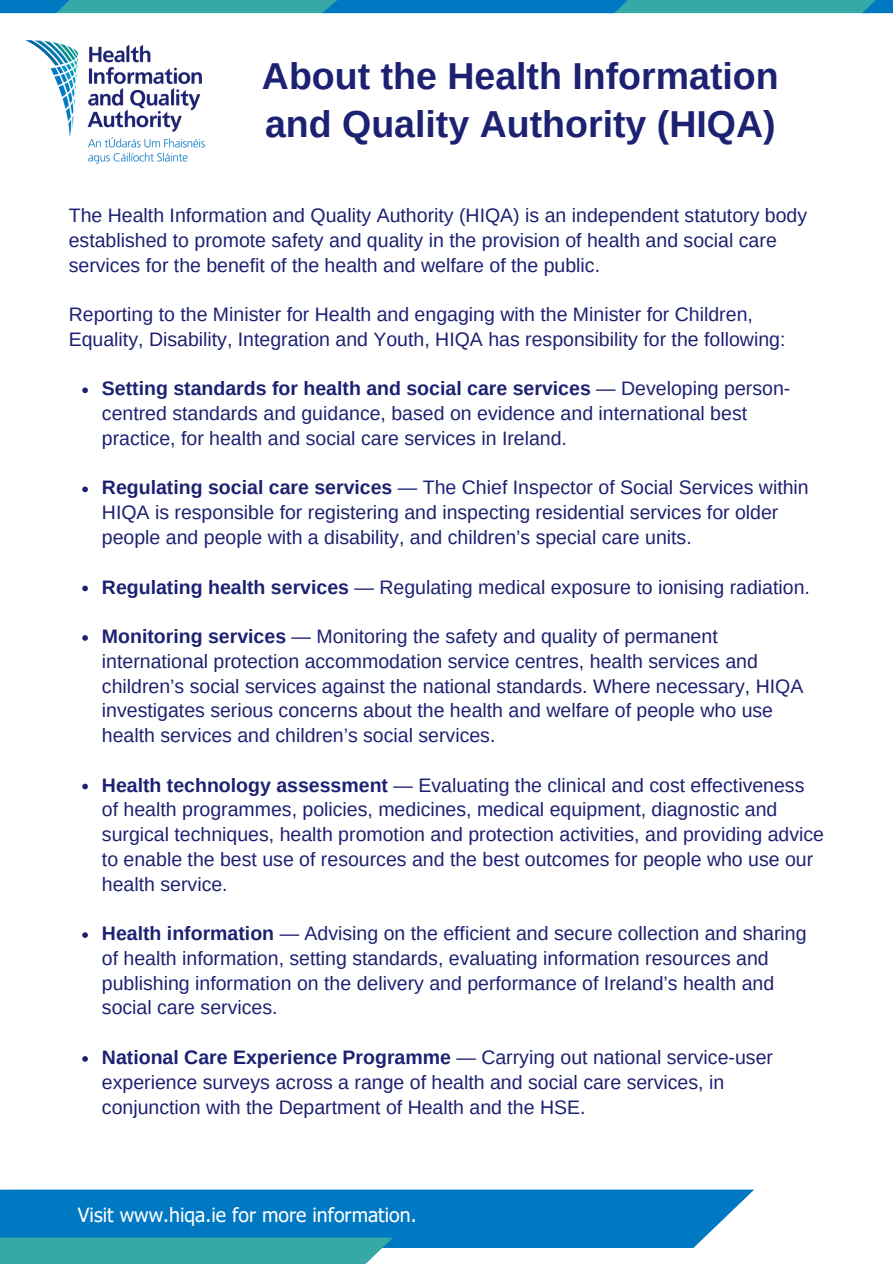
<style>
.page{position:relative;width:893px;height:1264px;background:#fff}
.page>*{position:absolute;margin:0;border:0;box-sizing:border-box;transform-origin:0 0}
.t1{font:700 37.5px/48.3px "Arimo";color:#1d2172}
.t2{font:19.5px/24.8px "Arimo";color:#1d2172}
.t3{font:19.5px "Tahoma";color:#fff}
.s1{font-weight:700}
</style>
<div class="page">
<div style="left:0;top:1189px;width:754px;height:59px;background:#0079c2"></div>
<div style="left:0;top:1237px;width:393px;height:26px;background:#36a9a6"></div>
<svg style="left:0;top:0;width:861px;height:13px;background:#1f95b1"></svg>
<svg style="left:861px;top:0;width:31px;height:13px"></svg>
<svg style="left:82px;top:387px;width:6px;height:6px"></svg>
<svg style="left:82px;top:486px;width:6px;height:6px"></svg>
<svg style="left:82px;top:585px;width:6px;height:6px"></svg>
<svg style="left:82px;top:635px;width:6px;height:5px"></svg>
<svg style="left:82px;top:783px;width:6px;height:6px"></svg>
<svg style="left:82px;top:932px;width:6px;height:5px"></svg>
<svg style="left:82px;top:1056px;width:6px;height:5px"></svg>
<img style="left:25px;top:40px;width:180px;height:124px">
<p class="t1" style="left:262px;top:51px;width:518px">About the Health Information and Quality Authority (HIQA)</p>
<p class="t2" style="left:69px;top:203px;width:739px">The Health Information and Quality Authority (HIQA) is an independent statutory body established to promote safety and quality in the provision of health and social care services for the benefit of the health and welfare of the public.</p>
<h1 class="t2" style="left:69px;top:302px;width:718px">Reporting to the Minister for Health and engaging with the Minister for Children,<br>Equality, Disability, Integration and Youth, HIQA has responsibility for the following:</h1>
<p class="t2" style="left:102px;top:376px;width:690px"><span class="s1">Setting standards for health and social care services</span> — Developing person&shy;centred standards and guidance, based on evidence and international best practice, for health and social care services in Ireland.</p>
<p class="t2" style="left:102px;top:475px;width:708px"><span class="s1">Regulating social care services</span> — The Chief Inspector of Social Services within<br>HIQA is responsible for registering and inspecting residential services for older people and people with a disability, and children’s special care units.</p>
<p class="t2" style="left:102px;top:574px;width:709px"><span class="s1">Regulating health services</span> — Regulating medical exposure to ionising radiation.</p>
<p class="t2" style="left:102px;top:624px;width:703px"><span class="s1">Monitoring services</span> — Monitoring the safety and quality of permanent international protection accommodation service centres, health services and children’s social services against the national standards. Where necessary, HIQA investigates serious concerns about the health and welfare of people who use health services and children’s social services.</p>
<p class="t2" style="left:102px;top:772px;width:723px"><span class="s1">Health technology assessment</span> — Evaluating the clinical and cost effectiveness of health programmes, policies, medicines, medical equipment, diagnostic and surgical techniques, health promotion and protection activities, and providing advice to enable the best use of resources and the best outcomes for people who use our health service.</p>
<p class="t2" style="left:102px;top:921px;width:706px"><span class="s1">Health information</span> — Advising on the efficient and secure collection and sharing of health information, setting standards, evaluating information resources and publishing information on the delivery and performance of Ireland’s health and social care services.</p>
<p class="t2" style="left:102px;top:1044px;width:672px"><span class="s1">National Care Experience Programme</span> — Carrying out national service-user experience surveys across a range of health and social care services, in conjunction with the Department of Health and the HSE.</p>
<p class="t3" style="left:78px;top:1202px;width:340px">Visit www.hiqa.ie for more information.</p>
</div>
